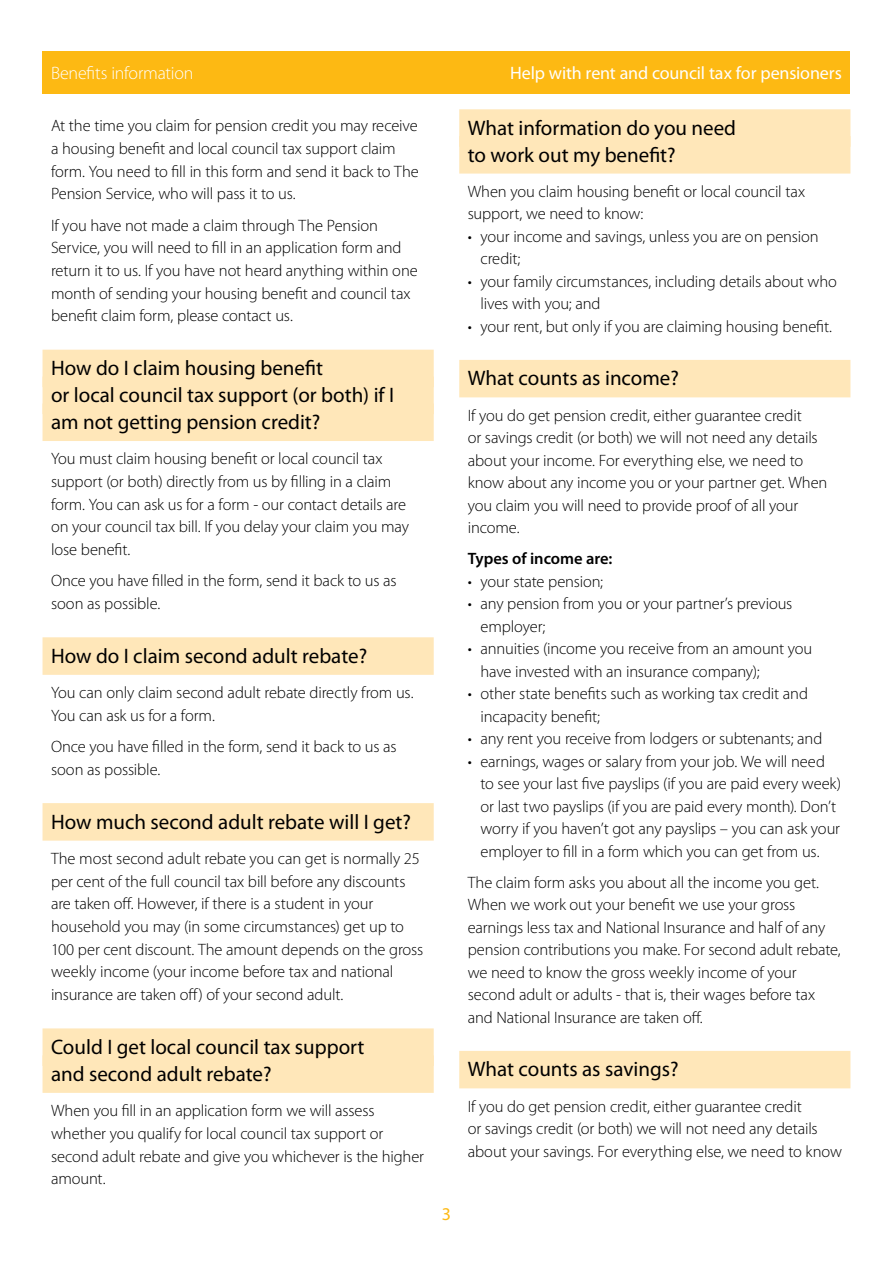
<style>
.page{position:relative;width:893px;height:1263px;background:#fff}
.page>*{position:absolute;margin:0;border:0;box-sizing:border-box;transform-origin:0 0}
.t1{font:21px/26.8px "Myriad Pro";color:#000}
.t2{font:18px "Myriad Pro";letter-spacing:-.005em;color:#fff}
.t3{font:300 18px "Myriad Pro";letter-spacing:-.015em;color:#fff}
.t4{font:18px "Myriad Pro";color:#fdb913}
.t5{font:300 16.5px/22.6px "Myriad Pro";letter-spacing:-.01em;color:#000}
.t6{font:600 16.5px "Myriad Pro";color:#000}
</style>
<div class="page">
<div style="left:43px;top:51px;width:807px;height:43px;background:#fdb913"></div>
<div style="left:43px;top:350px;width:391px;height:37px;background:#ffe7b9"></div>
<div style="left:43px;top:377px;width:391px;height:37px;background:#ffe7b9"></div>
<div style="left:43px;top:403px;width:391px;height:38px;background:#ffe7b9"></div>
<div style="left:43px;top:637px;width:391px;height:38px;background:#ffe7b9"></div>
<div style="left:43px;top:803px;width:391px;height:38px;background:#ffe7b9"></div>
<div style="left:43px;top:1028px;width:391px;height:38px;background:#ffe7b9"></div>
<div style="left:43px;top:1055px;width:391px;height:38px;background:#ffe7b9"></div>
<div style="left:459px;top:109px;width:391px;height:38px;background:#ffe7b9"></div>
<div style="left:459px;top:136px;width:391px;height:38px;background:#ffe7b9"></div>
<div style="left:459px;top:360px;width:391px;height:37px;background:#ffe7b9"></div>
<div style="left:459px;top:1051px;width:391px;height:37px;background:#ffe7b9"></div>
<p class="t3" style="left:51px;top:63px;width:144px">Benefits information</p>
<p class="t2" style="left:510px;top:62px;width:333px">Help with rent and council tax for pensioners</p>
<p class="t5" style="left:51px;top:115px;width:369px">At the time you claim for pension credit you may receive a housing benefit and local council tax support claim form. You need to fill in this form and send it back to The Pension Service, who will pass it to us.</p>
<p class="t5" style="left:51px;top:214px;width:368px">If you have not made a claim through The Pension Service, you will need to fill in an application form and return it to us. If you have not heard anything within one month of sending your housing benefit and council tax benefit claim form, please contact us.</p>
<p class="t1" style="left:51px;top:354px;width:345px">How do I claim housing benefit<br>or local council tax support (or both) if I am not getting pension credit?</p>
<p class="t5" style="left:51px;top:448px;width:359px">You must claim housing benefit or local council tax support (or both) directly from us by filling in a claim form. You can ask us for a form - our contact details are on your council tax bill. If you delay your claim you may lose benefit.</p>
<p class="t5" style="left:51px;top:570px;width:347px">Once you have filled in the form, send it back to us as soon as possible.</p>
<p class="t1" style="left:51px;top:642px;width:318px">How do I claim second adult rebate?</p>
<p class="t5" style="left:51px;top:682px;width:364px">You can only claim second adult rebate directly from us.<br>You can ask us for a form.</p>
<p class="t5" style="left:51px;top:735px;width:347px">Once you have filled in the form, send it back to us as soon as possible.</p>
<p class="t1" style="left:51px;top:808px;width:361px">How much second adult rebate will I get?</p>
<p class="t5" style="left:51px;top:847px;width:374px">The most second adult rebate you can get is normally 25 per cent of the full council tax bill before any discounts are taken off. However, if there is a student in your household you may (in some circumstances) get up to 100 per cent discount. The amount depends on the gross weekly income (your income before tax and national insurance are taken off) of your second adult.</p>
<p class="t1" style="left:51px;top:1033px;width:315px">Could I get local council tax support and second adult rebate?</p>
<p class="t5" style="left:51px;top:1100px;width:375px">When you fill in an application form we will assess whether you qualify for local council tax support or second adult rebate and give you whichever is the higher amount.</p>
<p class="t1" style="left:468px;top:114px;width:270px">What information do you need to work out my benefit?</p>
<p class="t5" style="left:468px;top:180px;width:339px">When you claim housing benefit or local council tax support, we need to know:</p>
<p class="t5" style="left:480px;top:225px;width:340px;text-indent:-13px">• your income and savings, unless you are on pension credit;</p>
<p class="t5" style="left:480px;top:270px;width:358px;text-indent:-13px">• your family circumstances, including details about who lives with you; and</p>
<p class="t5" style="left:468px;top:315px;width:366px">• your rent, but only if you are claiming housing benefit.</p>
<p class="t1" style="left:468px;top:365px;width:213px">What counts as income?</p>
<p class="t5" style="left:468px;top:404px;width:361px">If you do get pension credit, either guarantee credit<br>or savings credit (or both) we will not need any details about your income. For everything else, we need to know about any income you or your partner get. When you claim you will need to provide proof of all your income.</p>
<p class="t6" style="left:468px;top:549px;width:146px">Types of income are:</p>
<p class="t5" style="left:468px;top:570px;width:137px">• your state pension;</p>
<p class="t5" style="left:480px;top:593px;width:313px;text-indent:-13px">• any pension from you or your partner’s previous employer;</p>
<p class="t5" style="left:480px;top:638px;width:333px;text-indent:-13px">• annuities (income you receive from an amount you have invested with an insurance company);</p>
<p class="t5" style="left:480px;top:683px;width:329px;text-indent:-13px">• other state benefits such as working tax credit and incapacity benefit;</p>
<p class="t5" style="left:468px;top:728px;width:356px">• any rent you receive from lodgers or subtenants; and</p>
<p class="t5" style="left:480px;top:750px;width:362px;text-indent:-13px">• earnings, wages or salary from your job. We will need to see your last five payslips (if you are paid every week) or last two payslips (if you are paid every month). Don’t worry if you haven’t got any payslips – you can ask your employer to fill in a form which you can get from us.</p>
<p class="t5" style="left:468px;top:871px;width:374px">The claim form asks you about all the income you get.<br>When we work out your benefit we use your gross earnings less tax and National Insurance and half of any pension contributions you make. For second adult rebate, we need to know the gross weekly income of your second adult or adults - that is, their wages before tax and National Insurance are taken off.</p>
<p class="t1" style="left:468px;top:1055px;width:212px">What counts as savings?</p>
<p class="t5" style="left:468px;top:1095px;width:376px">If you do get pension credit, either guarantee credit<br>or savings credit (or both) we will not need any details about your savings. For everything else, we need to know</p>
<p class="t4" style="left:442px;top:1203px;width:11px">3</p>
</div>
